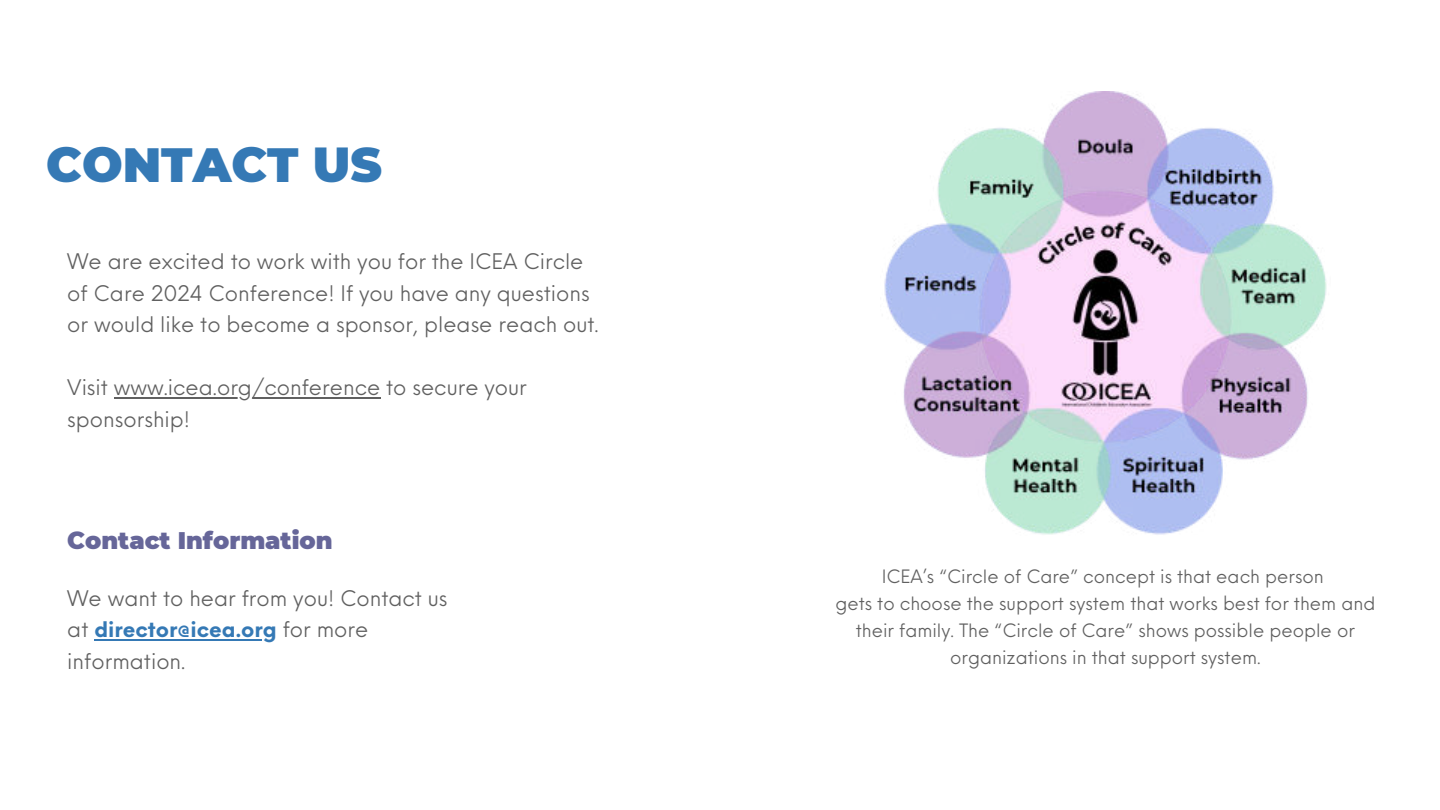
<style>
.page{position:relative;width:1440px;height:810px;background:#fff}
.page>*{position:absolute;margin:0;border:0;box-sizing:border-box;transform-origin:0 0}
.t1{font:900 48px "Montserrat";color:#3579b5}
.t2{font:900 24px "Montserrat";color:#669}
.t3{font:21px/31.5px "Neue Einstellung";color:#606060}
.t4{font:18px/27px "Neue Einstellung";color:#606060;text-align:center}
.s1{font-weight:700;color:#3579b5}
</style>
<div class="page">
<img style="left:884px;top:92px;width:443px;height:443px">
<hr style="left:114px;top:397px;width:266px;height:1px;background:#606060">
<hr style="left:94px;top:639px;width:183px;height:1px;background:#3579b5">
<h1 class="t1" style="left:46px;top:129px;width:337px">CONTACT US</h1>
<p class="t3" style="left:67px;top:244px;width:533px">We are excited to work with you for the ICEA Circle of Care 2024 Conference! If you have any questions or would like to become a sponsor, please reach out.</p>
<p class="t3" style="left:67px;top:370px;width:461px">Visit www.icea.org/conference to secure your sponsorship!</p>
<p class="t2" style="left:67px;top:523px;width:267px">Contact Information</p>
<p class="t3" style="left:67px;top:580px;width:382px">We want to hear from you! Contact us at <span class="s1">director@icea.org</span> for more information.</p>
<p class="t4" style="left:835px;top:561px;width:542px">ICEA’s “Circle of Care” concept is that each person<br>gets to choose the support system that works best for them and their family. The “Circle of Care” shows possible people or organizations in that support system.</p>
</div>
